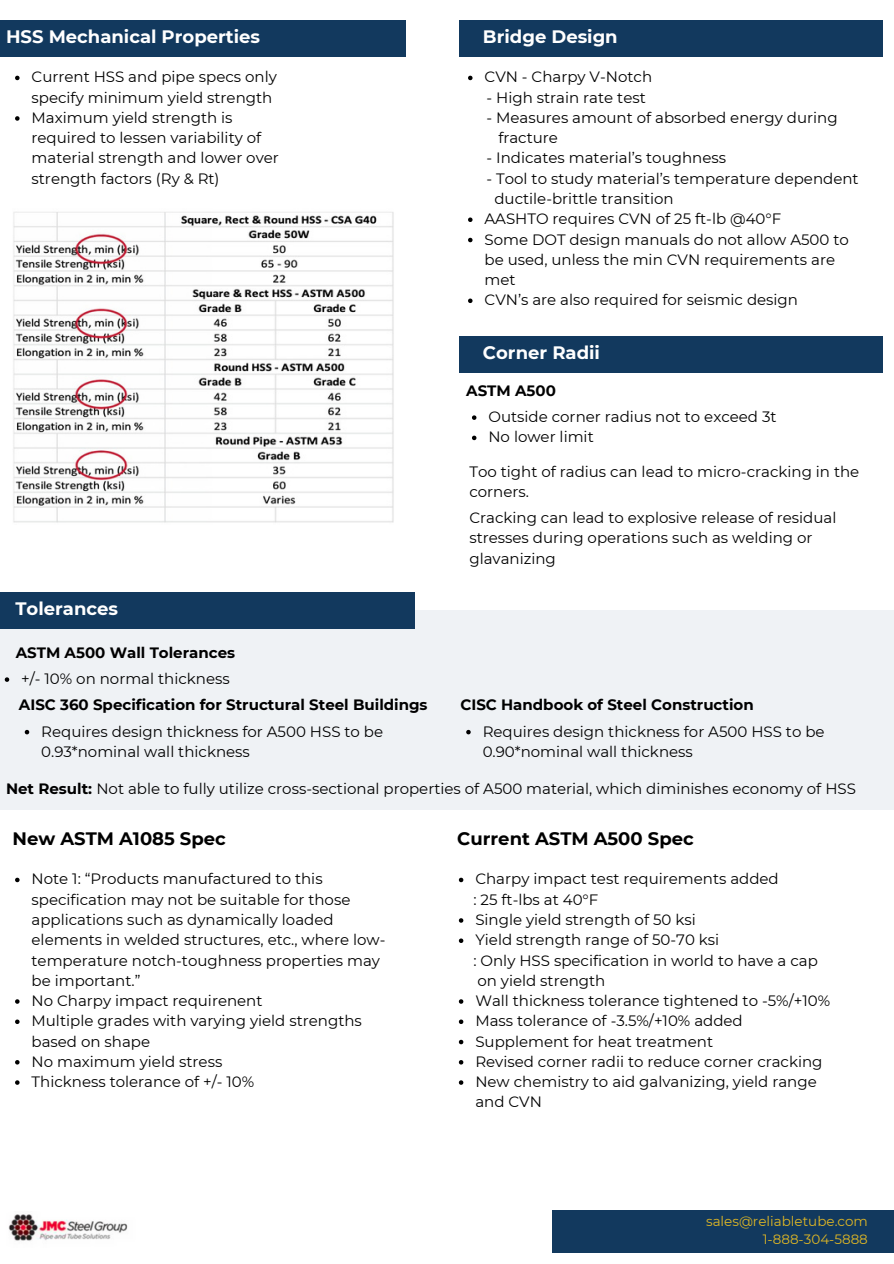
<style>
.page{position:relative;width:894px;height:1264px;background:#fff}
.page>*{position:absolute;margin:0;border:0;box-sizing:border-box;transform-origin:0 0}
.t1{font:700 18px "Montserrat";color:#fff}
.t2{font:700 18px "Montserrat";color:#000}
.t3{font:15px/20.2px "Montserrat";color:#000}
.t4{font:700 15px "Montserrat";color:#000}
.t5{font:13.5px "Montserrat";color:#dfb725}
.s1{font-weight:700}
</style>
<div class="page">
<div style="left:0;top:20px;width:405px;height:37px;background:#12395e"></div>
<div style="left:459px;top:20px;width:422px;height:37px;background:#12395e"></div>
<img style="left:13px;top:212px;width:381px;height:311px">
<div style="left:0;top:610px;width:893px;height:199px;background:#eff2f5"></div>
<div style="left:0;top:592px;width:414px;height:37px;background:#12395e"></div>
<div style="left:459px;top:336px;width:422px;height:37px;background:#12395e"></div>
<div style="left:551px;top:1210px;width:342px;height:42px;background:#12395e"></div>
<svg style="left:15px;top:76px;width:5px;height:4px"></svg>
<svg style="left:15px;top:116px;width:5px;height:5px"></svg>
<svg style="left:468px;top:76px;width:4px;height:4px"></svg>
<svg style="left:468px;top:217px;width:4px;height:5px"></svg>
<svg style="left:468px;top:238px;width:4px;height:4px"></svg>
<svg style="left:468px;top:298px;width:4px;height:5px"></svg>
<svg style="left:5px;top:677px;width:4px;height:5px"></svg>
<svg style="left:25px;top:730px;width:4px;height:4px"></svg>
<svg style="left:466px;top:730px;width:4px;height:4px"></svg>
<svg style="left:472px;top:415px;width:4px;height:5px"></svg>
<svg style="left:472px;top:435px;width:4px;height:5px"></svg>
<svg style="left:15px;top:877px;width:5px;height:5px"></svg>
<svg style="left:15px;top:999px;width:5px;height:4px"></svg>
<svg style="left:15px;top:1019px;width:5px;height:5px"></svg>
<svg style="left:15px;top:1060px;width:5px;height:4px"></svg>
<svg style="left:15px;top:1080px;width:5px;height:4px"></svg>
<svg style="left:458px;top:877px;width:5px;height:5px"></svg>
<svg style="left:458px;top:918px;width:5px;height:4px"></svg>
<svg style="left:458px;top:938px;width:5px;height:5px"></svg>
<svg style="left:458px;top:999px;width:5px;height:4px"></svg>
<svg style="left:458px;top:1019px;width:5px;height:5px"></svg>
<svg style="left:458px;top:1039px;width:5px;height:5px"></svg>
<svg style="left:458px;top:1060px;width:5px;height:4px"></svg>
<svg style="left:458px;top:1080px;width:5px;height:4px"></svg>
<img style="left:8px;top:1214px;width:120px;height:27px">
<h1 class="t1" style="left:6px;top:26px;width:255px">HSS Mechanical Properties</h1>
<h1 class="t3" style="left:32px;top:67px;width:247px">Current HSS and pipe specs only specify minimum yield strength</h1>
<p class="t3" style="left:32px;top:107px;width:249px">Maximum yield strength is required to lessen variability of material strength and lower over strength factors (Ry &amp; Rt)</p>
<h1 class="t1" style="left:15px;top:597px;width:104px">Tolerances</h1>
<p class="t4" style="left:16px;top:643px;width:221px">ASTM A500 Wall Tolerances</p>
<h2 class="t3" style="left:21px;top:668px;width:210px">+/- 10% on normal thickness</h2>
<p class="t4" style="left:19px;top:696px;width:410px">AISC 360 Specification for Structural Steel Buildings</p>
<p class="t3" style="left:41px;top:721px;width:343px">Requires design thickness for A500 HSS to be<br>0.93*nominal wall thickness</p>
<p class="t1" style="left:483px;top:26px;width:136px">Bridge Design</p>
<p class="t3" style="left:484px;top:67px;width:169px">CVN - Charpy V-Notch</p>
<p class="t3" style="left:486px;top:87px;width:161px">- High strain rate test</p>
<p class="t3" style="left:486px;top:107px;width:352px">- Measures amount of absorbed energy during</p>
<p class="t3" style="left:498px;top:128px;width:61px">fracture</p>
<p class="t3" style="left:486px;top:148px;width:241px">- Indicates material’s toughness</p>
<p class="t3" style="left:486px;top:168px;width:373px">- Tool to study material’s temperature dependent</p>
<p class="t3" style="left:494px;top:188px;width:181px">ductile-brittle transition</p>
<p class="t3" style="left:484px;top:209px;width:298px">AASHTO requires CVN of 25 ft-lb @40°F</p>
<p class="t3" style="left:484px;top:229px;width:366px">Some DOT design manuals do not allow A500 to be used, unless the min CVN requirements are met</p>
<p class="t3" style="left:484px;top:290px;width:315px">CVN’s are also required for seismic design</p>
<h3 class="t1" style="left:483px;top:342px;width:119px">Corner Radii</h3>
<h3 class="t4" style="left:466px;top:381px;width:91px">ASTM A500</h3>
<p class="t3" style="left:488px;top:406px;width:289px">Outside corner radius not to exceed 3t</p>
<h3 class="t3" style="left:488px;top:427px;width:107px">No lower limit</h3>
<p class="t3" style="left:469px;top:461px;width:391px">Too tight of radius can lead to micro-cracking in the corners.</p>
<p class="t3" style="left:469px;top:507px;width:368px">Cracking can lead to explosive release of residual stresses during operations such as welding or glavanizing</p>
<h1 class="t4" style="left:460px;top:696px;width:295px">CISC Handbook of Steel Construction</h1>
<p class="t3" style="left:482px;top:721px;width:343px">Requires design thickness for A500 HSS to be<br>0.90*nominal wall thickness</p>
<p class="t3" style="left:6px;top:779px;width:851px"><span class="s1">Net Result:</span> Not able to fully utilize cross-sectional properties of A500 material, which diminishes economy of HSS</p>
<h1 class="t2" style="left:13px;top:827px;width:215px">New ASTM A1085 Spec</h1>
<p class="t2" style="left:457px;top:827px;width:238px">Current ASTM A500 Spec</p>
<p class="t3" style="left:32px;top:869px;width:355px">Note 1: “Products manufactured to this specification may not be suitable for those applications such as dynamically loaded elements in welded structures, etc., where low&shy;temperature notch-toughness properties may be important.”</p>
<p class="t3" style="left:32px;top:990px;width:232px">No Charpy impact requirenent</p>
<p class="t3" style="left:32px;top:1010px;width:332px">Multiple grades with varying yield strengths based on shape</p>
<p class="t3" style="left:32px;top:1051px;width:192px">No maximum yield stress</p>
<p class="t3" style="left:32px;top:1071px;width:224px">Thickness tolerance of +/- 10%</p>
<p class="t3" style="left:475px;top:869px;width:305px">Charpy impact test requirements added</p>
<p class="t3" style="left:473px;top:889px;width:126px">: 25 ft-lbs at 40°F</p>
<p class="t3" style="left:475px;top:909px;width:222px">Single yield strength of 50 ksi</p>
<p class="t3" style="left:475px;top:929px;width:245px">Yield strength range of 50-70 ksi</p>
<p class="t3" style="left:473px;top:950px;width:346px">: Only HSS specification in world to have a cap</p>
<p class="t3" style="left:477px;top:970px;width:129px">on yield strength</p>
<p class="t3" style="left:475px;top:990px;width:356px">Wall thickness tolerance tightened to -5%/+10%</p>
<p class="t3" style="left:475px;top:1010px;width:269px">Mass tolerance of -3.5%/+10% added</p>
<p class="t3" style="left:475px;top:1031px;width:239px">Supplement for heat treatment</p>
<p class="t3" style="left:475px;top:1051px;width:348px">Revised corner radii to reduce corner cracking</p>
<p class="t3" style="left:475px;top:1071px;width:343px">New chemistry to aid galvanizing, yield range and CVN</p>
<p class="t5" style="left:705px;top:1213px;width:163px">sales@reliabletube.com</p>
<h1 class="t5" style="left:762px;top:1231px;width:107px">1-888-304-5888</h1>
</div>
